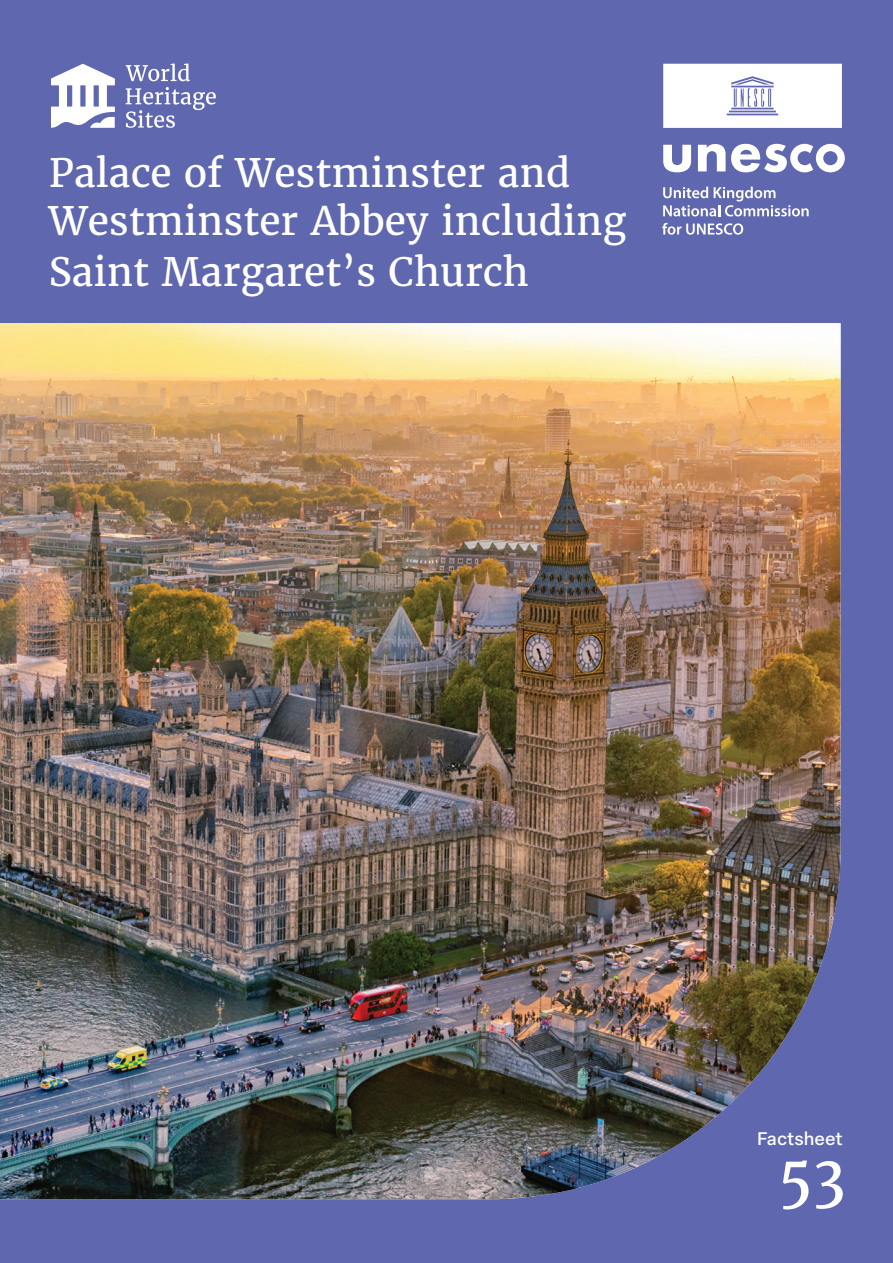
<style>
.page{position:relative;width:893px;height:1263px;background:#5f67af}
.page>*{position:absolute;margin:0;border:0;box-sizing:border-box;transform-origin:0 0}
.t1{font:60px "Merriweather";color:#fff}
.t2{font:39px/49.5px "Merriweather";color:#fff}
.t3{font:500 18px "Elza Text";color:#fff}
</style>
<div class="page">
<svg style="left:663px;top:64px;width:179px;height:64px;background:#f5f5fa"></svg>
<svg style="left:663px;top:145px;width:28px;height:27px"></svg>
<svg style="left:698px;top:144px;width:147px;height:28px"></svg>
<svg style="left:663px;top:187px;width:146px;height:29px"></svg>
<svg style="left:662px;top:223px;width:81px;height:12px"></svg>
<img style="left:0;top:323px;width:840px;height:876px">
<svg style="left:126px;top:63px;width:64px;height:18px"></svg>
<svg style="left:126px;top:87px;width:90px;height:41px"></svg>
<svg style="left:51px;top:64px;width:64px;height:64px"></svg>
<p class="t2" style="left:49px;top:148px;width:579px">Palace of Westminster and<br>Westminster Abbey including<br>Saint Margaret’s Church</p>
<p class="t3" style="left:757px;top:1125px;width:87px">Factsheet</p>
<p class="t1" style="left:778px;top:1140px;width:70px">53</p>
</div>
